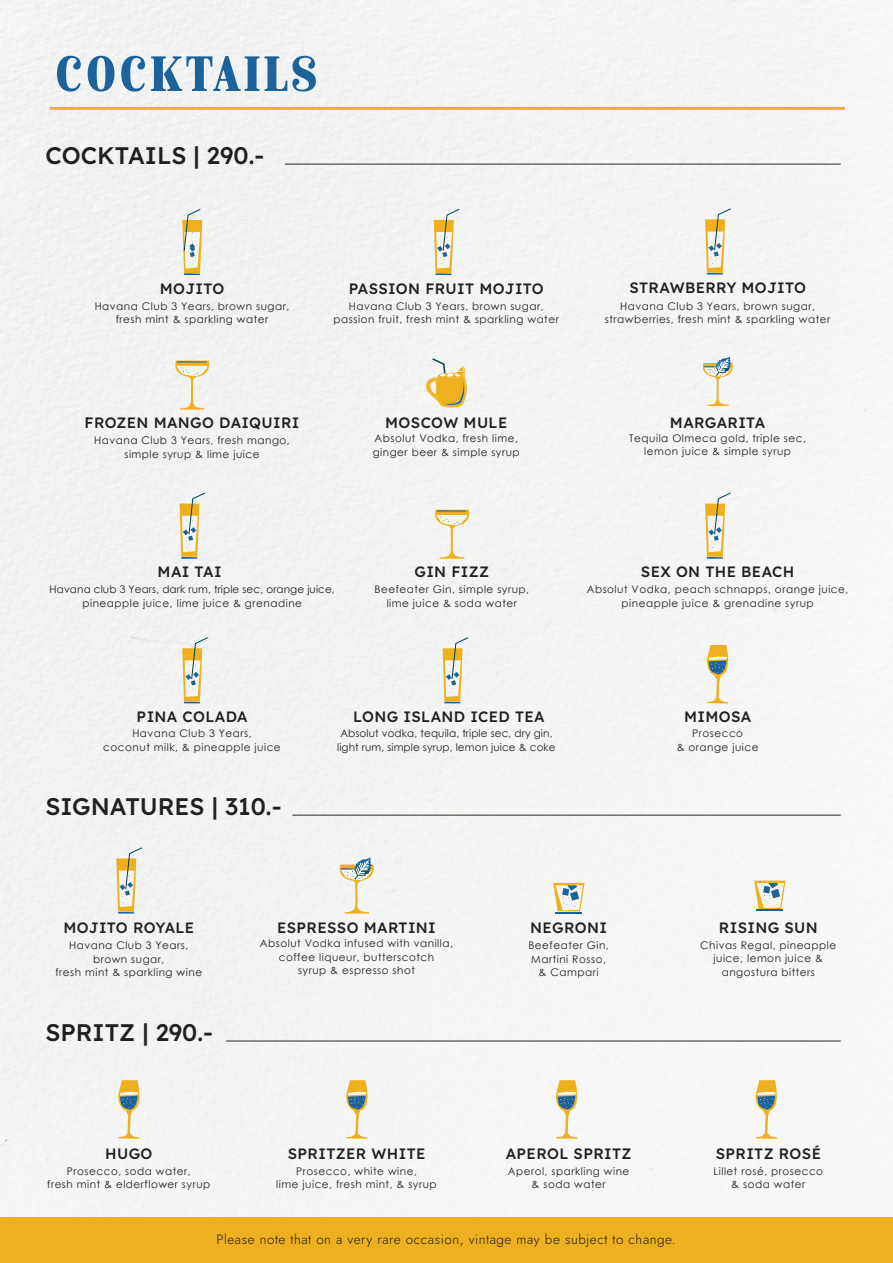
<style>
.page{position:relative;width:893px;height:1263px;background:#fff}
.page>*{position:absolute;margin:0;border:0;box-sizing:border-box;transform-origin:0 0}
.t1{font:900 52.5px "Isabel Condensed";letter-spacing:.05em;color:#1c629b}
.t2{font:24px "Lexend";color:#231f20}
.t3{font:15px "Lexend";letter-spacing:.025em;color:#231f20}
.t4{font:13.5px "Jost";letter-spacing:.04em;color:#231f20}
.t5{font:10.5px/13.5px "Century Gothic";letter-spacing:.05em;color:#231f20;text-align:center}
.t6{font:10.5px/13.5px "Century Gothic";letter-spacing:.01em;color:#231f20;text-align:center}
</style>
<div class="page">
<div style="left:0;top:0;width:893px;height:1217px;background:#f4f5f4"></div>
<hr style="left:50px;top:107px;width:795px;height:3px;background:#eeb01f">
<hr style="left:226px;top:1040px;width:615px;height:1px;background:#423e36">
<svg style="left:434px;top:208px;width:26px;height:67px"></svg>
<svg style="left:182px;top:208px;width:20px;height:67px"></svg>
<svg style="left:705px;top:208px;width:27px;height:67px"></svg>
<svg style="left:116px;top:847px;width:27px;height:66px"></svg>
<svg style="left:336px;top:857px;width:41px;height:56px"></svg>
<hr style="left:292px;top:814px;width:549px;height:2px;background:#423e36">
<hr style="left:285px;top:164px;width:556px;height:1px;background:#423e36">
<svg style="left:700px;top:356px;width:35px;height:50px"></svg>
<svg style="left:426px;top:357px;width:42px;height:51px"></svg>
<svg style="left:432px;top:510px;width:40px;height:49px"></svg>
<svg style="left:172px;top:361px;width:40px;height:49px"></svg>
<hr style="left:756px;top:909px;width:27px;height:2px;background:#1c629b">
<svg style="left:754px;top:880px;width:32px;height:29px"></svg>
<svg style="left:553px;top:883px;width:31px;height:30px"></svg>
<svg style="left:118px;top:1080px;width:26px;height:59px"></svg>
<svg style="left:756px;top:1080px;width:26px;height:59px"></svg>
<svg style="left:556px;top:1080px;width:26px;height:59px"></svg>
<svg style="left:705px;top:492px;width:27px;height:67px"></svg>
<svg style="left:180px;top:492px;width:26px;height:67px"></svg>
<svg style="left:707px;top:645px;width:26px;height:59px"></svg>
<svg style="left:443px;top:636px;width:26px;height:67px"></svg>
<svg style="left:182px;top:636px;width:27px;height:67px"></svg>
<div style="left:0;top:1217px;width:893px;height:46px;background:#eeb01f"></div>
<svg style="left:346px;top:1080px;width:26px;height:59px"></svg>
<h1 class="t1" style="left:55px;top:41px;width:265px">COCKTAILS</h1>
<h2 class="t2" style="left:45px;top:138px;width:220px">COCKTAILS | 290.-</h2>
<h3 class="t3" style="left:160px;top:277px;width:66px">MOJITO</h3>
<p class="t5" style="left:95px;top:299px;width:196px">Havana Club 3 Years, brown sugar, fresh mint &amp; sparkling water</p>
<h3 class="t3" style="left:349px;top:277px;width:197px">PASSION FRUIT MOJITO</h3>
<p class="t5" style="left:334px;top:299px;width:227px">Havana Club 3 Years, brown sugar, passion fruit, fresh mint &amp; sparkling water</p>
<h3 class="t3" style="left:85px;top:412px;width:216px">FROZEN MANGO DAIQUIRI</h3>
<p class="t5" style="left:94px;top:433px;width:197px">Havana Club 3 Years, fresh mango, simple syrup &amp; lime juice</p>
<h3 class="t3" style="left:385px;top:412px;width:124px">MOSCOW MULE</h3>
<p class="t5" style="left:373px;top:432px;width:149px;text-align:left">Absolut Vodka, fresh lime, ginger beer &amp; simple syrup</p>
<h3 class="t3" style="left:629px;top:277px;width:178px">STRAWBERRY MOJITO</h3>
<p class="t5" style="left:605px;top:299px;width:227px">Havana Club 3 Years, brown sugar, strawberries, fresh mint &amp; sparkling water</p>
<h3 class="t3" style="left:670px;top:411px;width:97px">MARGARITA</h3>
<p class="t5" style="left:629px;top:431px;width:178px">Tequila Olmeca gold, triple sec, lemon juice &amp; simple syrup</p>
<h3 class="t3" style="left:158px;top:561px;width:66px">MAI TAI</h3>
<p class="t6" style="left:50px;top:582px;width:287px">Havana club 3 Years, dark rum, triple sec, orange juice, pineapple juice, lime juice &amp; grenadine</p>
<h3 class="t3" style="left:415px;top:561px;width:76px">GIN FIZZ</h3>
<p class="t5" style="left:375px;top:582px;width:156px">Beefeater Gin, simple syrup, lime juice &amp; soda water</p>
<h3 class="t3" style="left:641px;top:561px;width:155px">SEX ON THE BEACH</h3>
<p class="t5" style="left:587px;top:582px;width:263px">Absolut Vodka, peach schnapps, orange juice, pineapple juice &amp; grenadine syrup</p>
<h3 class="t3" style="left:137px;top:706px;width:113px">PINA COLADA</h3>
<p class="t5" style="left:103px;top:726px;width:179px">Havana Club 3 Years,<br>coconut milk, &amp; pineapple juice</p>
<h2 class="t2" style="left:45px;top:789px;width:238px">SIGNATURES | 310.-</h2>
<h3 class="t3" style="left:353px;top:706px;width:193px">LONG ISLAND ICED TEA</h3>
<p class="t6" style="left:337px;top:726px;width:220px">Absolut vodka, tequila, triple sec, dry gin, light rum, simple syrup, lemon juice &amp; coke</p>
<h3 class="t3" style="left:684px;top:706px;width:69px">MIMOSA</h3>
<p class="t5" style="left:677px;top:726px;width:83px">Prosecco<br>&amp; orange juice</p>
<h3 class="t3" style="left:63px;top:917px;width:132px">MOJITO ROYALE</h3>
<p class="t5" style="left:55px;top:938px;width:148px">Havana Club 3 Years, brown sugar,<br>fresh mint &amp; sparkling wine</p>
<h2 class="t2" style="left:45px;top:1015px;width:169px">SPRITZ | 290.-</h2>
<h3 class="t3" style="left:277px;top:917px;width:160px">ESPRESSO MARTINI</h3>
<p class="t5" style="left:260px;top:936px;width:195px">Absolut Vodka infused with vanilla, coffee liqueur, butterscotch<br>syrup &amp; espresso shot</p>
<h3 class="t3" style="left:530px;top:917px;width:78px">NEGRONI</h3>
<p class="t5" style="left:528px;top:938px;width:82px">Beefeater Gin,<br>Martini Rosso, &amp; Campari</p>
<h3 class="t3" style="left:719px;top:916px;width:100px">RISING SUN</h3>
<p class="t5" style="left:700px;top:938px;width:138px">Chivas Regal, pineapple juice, lemon juice &amp; angostura bitters</p>
<h3 class="t3" style="left:105px;top:1143px;width:49px">HUGO</h3>
<p class="t5" style="left:47px;top:1164px;width:165px">Prosecco, soda water,<br>fresh mint &amp; elderflower syrup</p>
<h3 class="t3" style="left:288px;top:1143px;width:139px">SPRITZER WHITE</h3>
<p class="t5" style="left:276px;top:1164px;width:162px">Prosecco, white wine,<br>lime juice, fresh mint, &amp; syrup</p>
<h3 class="t3" style="left:506px;top:1143px;width:127px">APEROL SPRITZ</h3>
<p class="t5" style="left:508px;top:1164px;width:123px">Aperol, sparkling wine &amp; soda water</p>
<p class="t4" style="left:217px;top:1230px;width:461px">Please note that on a very rare occasion, vintage may be subject to change.</p>
<h3 class="t3" style="left:716px;top:1143px;width:107px">SPRITZ ROSÉ</h3>
<p class="t5" style="left:713px;top:1164px;width:111px">Lillet rosé, prosecco &amp; soda water</p>
</div>
